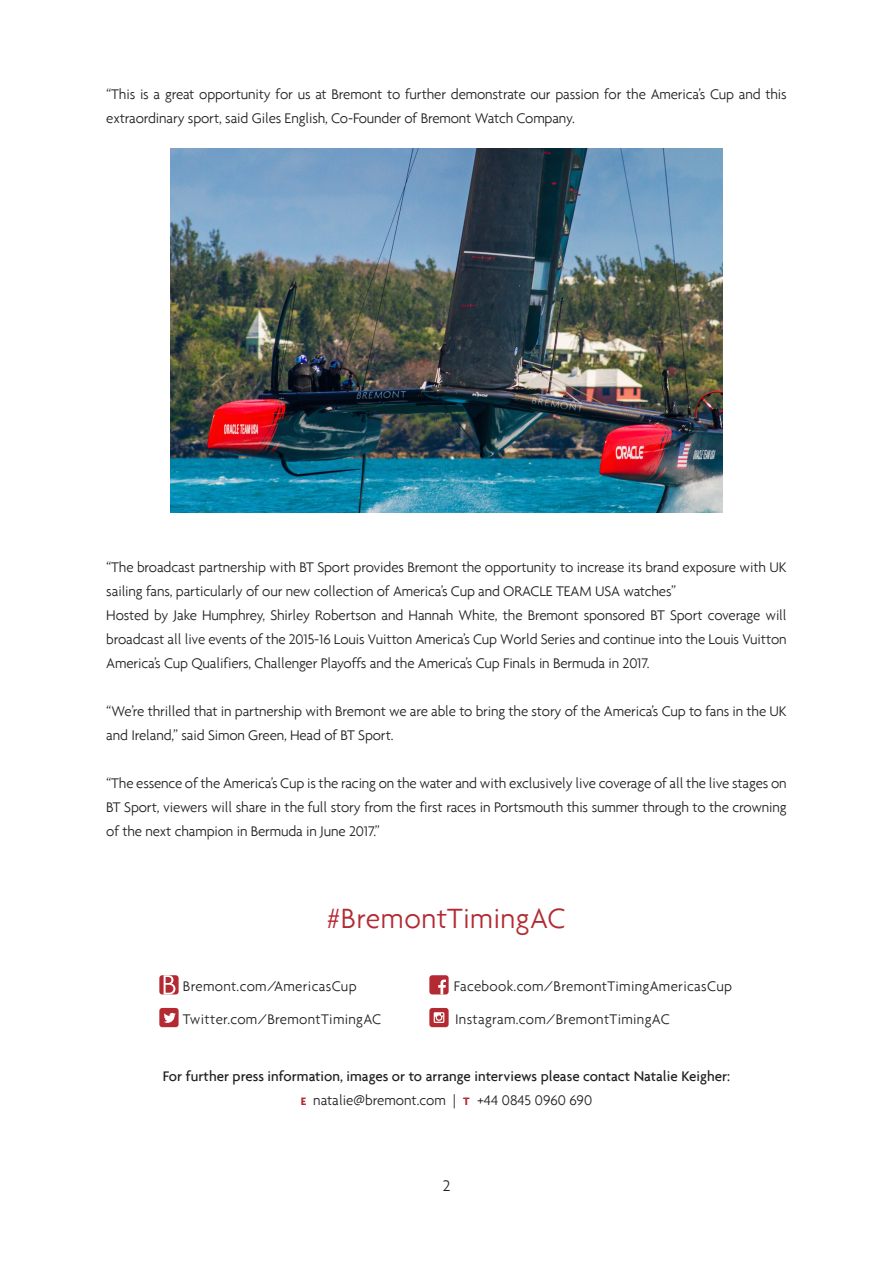
<style>
.page{position:relative;width:893px;height:1263px;background:#fff}
.page>*{position:absolute;margin:0;border:0;box-sizing:border-box;transform-origin:0 0}
.t1{font:300 30px "Agenda";letter-spacing:.01em;color:#b32a33}
.t2{font:300 16.5px "Agenda";color:#231f20}
.BODY_TEXT{font:300 15px/24px "Agenda";letter-spacing:-.01em;color:#231f20}
.BODY_TEXT-2{font:300 15px "Agenda";letter-spacing:.02em;color:#231f20}
.t3{font:500 15px "Agenda";color:#231f20}
.s1{font-weight:700;font-size:11.55px;color:#b32a33}
</style>
<div class="page">
<svg style="left:159px;top:975px;width:20px;height:19px"></svg>
<svg style="left:164px;top:975px;width:11px;height:19px"></svg>
<div style="left:159px;top:1008px;width:20px;height:19px;background:#b32a33;border-radius:3px"></div>
<svg style="left:164px;top:1013px;width:12px;height:10px"></svg>
<div style="left:429px;top:975px;width:20px;height:19px;background:#b32a33;border-radius:3px"></div>
<svg style="left:438px;top:979px;width:8px;height:15px"></svg>
<div style="left:429px;top:1008px;width:20px;height:19px;background:#b32a33;border-radius:3px"></div>
<svg style="left:434px;top:1012px;width:10px;height:11px"></svg>
<img style="left:171px;top:149px;width:551px;height:363px">
<p class="BODY_TEXT" style="left:106px;top:82px;width:682px">“This is a great opportunity for us at Bremont to further demonstrate our passion for the America’s Cup and this extraordinary sport, said Giles English, Co-Founder of Bremont Watch Company.</p>
<p class="BODY_TEXT" style="left:106px;top:555px;width:682px">“The broadcast partnership with BT Sport provides Bremont the opportunity to increase its brand exposure with UK sailing fans, particularly of our new collection of America’s Cup and ORACLE TEAM USA watches”</p>
<p class="BODY_TEXT" style="left:106px;top:603px;width:682px;text-align:justify">Hosted by Jake Humphrey, Shirley Robertson and Hannah White, the Bremont sponsored BT Sport coverage will broadcast all live events of the 2015-16 Louis Vuitton America’s Cup World Series and continue into the Louis Vuitton America’s Cup Qualifiers, Challenger Playoffs and the America’s Cup Finals in Bermuda in 2017.</p>
<p class="BODY_TEXT" style="left:106px;top:699px;width:682px">“We’re thrilled that in partnership with Bremont we are able to bring the story of the America’s Cup to fans in the UK and Ireland,” said Simon Green, Head of BT Sport.</p>
<p class="BODY_TEXT" style="left:106px;top:771px;width:682px;text-align:justify">“The essence of the America’s Cup is the racing on the water and with exclusively live coverage of all the live stages on BT Sport, viewers will share in the full story from the first races in Portsmouth this summer through to the crowning of the next champion in Bermuda in June 2017.”</p>
<p class="t1" style="left:328px;top:900px;width:239px">#BremontTimingAC</p>
<p class="BODY_TEXT-2" style="left:183px;top:977px;width:175px">Bremont.com/AmericasCup</p>
<p class="BODY_TEXT-2" style="left:454px;top:977px;width:280px">Facebook.com/BremontTimingAmericasCup</p>
<p class="BODY_TEXT-2" style="left:183px;top:1010px;width:200px">Twitter.com/BremontTimingAC</p>
<p class="BODY_TEXT-2" style="left:455px;top:1010px;width:216px">Instagram.com/BremontTimingAC</p>
<p class="t3" style="left:163px;top:1067px;width:569px">For further press information, images or to arrange interviews please contact Natalie Keigher:</p>
<p class="BODY_TEXT" style="left:301px;top:1087px;width:293px"><span class="s1">e</span> natalie@bremont.com | <span class="s1">t</span> +44 0845 0960 690</p>
<p class="t2" style="left:443px;top:1176px;width:9px">2</p>
</div>
